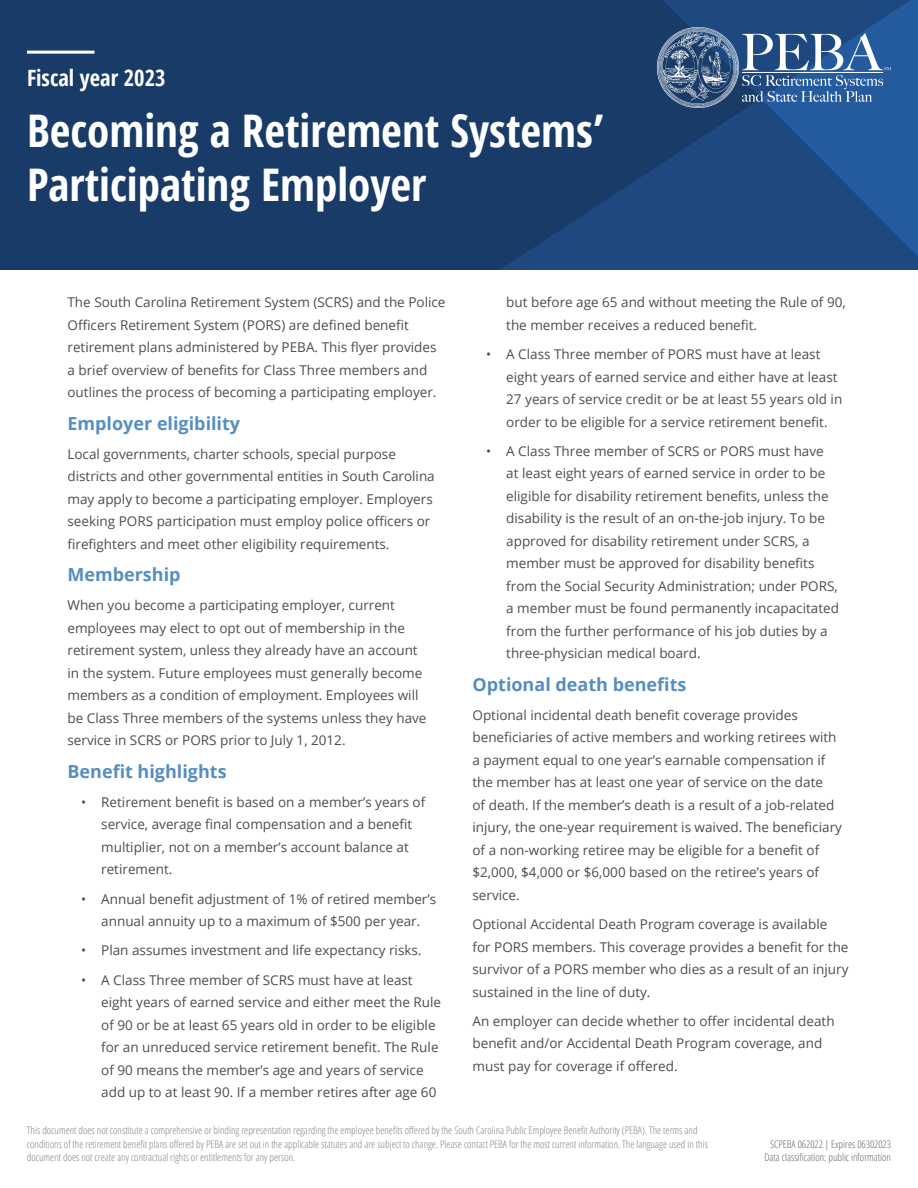
<style>
.page{position:relative;width:918px;height:1188px;background:#fff}
.page>*{position:absolute;margin:0;border:0;box-sizing:border-box;transform-origin:0 0}
.t1{font:700 condensed 45px/54px "Open Sans";color:#fff}
.t2{font:700 condensed 22.5px "Open Sans";color:#fff}
.t3{font:700 18px "Open Sans";color:#568ec1}
.t4{font:13.5px/22.5px "Open Sans";color:#4d4d4f}
.t5{font:300 condensed 10.5px/13.5px "Open Sans";color:#808285}
.t6{font:300 condensed 10.5px/13.5px "Open Sans";color:#636466;text-align:center}
</style>
<div class="page">
<div style="left:0;top:0;width:918px;height:270px;background:#183b67"></div>
<svg style="left:500px;top:172px;width:150px;height:98px"></svg>
<svg style="left:650px;top:0;width:268px;height:270px;background:#1e4c86"></svg>
<svg style="left:657px;top:27px;width:234px;height:81px;background:#4b6f9c"></svg>
<hr style="left:27px;top:51px;width:67px;height:3px;background:#fff">
<h2 class="t2" style="left:27px;top:62px;width:140px">Fiscal year 2023</h2>
<h1 class="t1" style="left:27px;top:102px;width:578px">Becoming a Retirement Systems’<br>Participating Employer</h1>
<p class="t4" style="left:68px;top:291px;width:380px">The South Carolina Retirement System (SCRS) and the Police Officers Retirement System (PORS) are defined benefit retirement plans administered by PEBA. This flyer provides a brief overview of benefits for Class Three members and outlines the process of becoming a participating employer.</p>
<h3 class="t3" style="left:68px;top:410px;width:174px">Employer eligibility</h3>
<p class="t4" style="left:68px;top:442px;width:369px">Local governments, charter schools, special purpose districts and other governmental entities in South Carolina may apply to become a participating employer. Employers seeking PORS participation must employ police officers or firefighters and meet other eligibility requirements.</p>
<h3 class="t3" style="left:68px;top:562px;width:115px">Membership</h3>
<p class="t4" style="left:68px;top:594px;width:361px">When you become a participating employer, current employees may elect to opt out of membership in the retirement system, unless they already have an account in the system. Future employees must generally become members as a condition of employment. Employees will be Class Three members of the systems unless they have service in SCRS or PORS prior to July 1, 2012.</p>
<h3 class="t3" style="left:68px;top:758px;width:161px">Benefit highlights</h3>
<p class="t4" style="left:101px;top:790px;width:326px;text-indent:-20px">• Retirement benefit is based on a member’s years of service, average final compensation and a benefit multiplier, not on a member’s account balance at retirement.</p>
<p class="t4" style="left:81px;top:887px;width:357px;text-align:center">• Annual benefit adjustment of 1% of retired member’s annual annuity up to a maximum of $500 per year.</p>
<p class="t4" style="left:81px;top:939px;width:342px">• Plan assumes investment and life expectancy risks.</p>
<p class="t4" style="left:101px;top:968px;width:341px;text-indent:-20px">• A Class Three member of SCRS must have at least eight years of earned service and either meet the Rule of 90 or be at least 65 years old in order to be eligible for an unreduced service retirement benefit. The Rule of 90 means the member’s age and years of service add up to at least 90. If a member retires after age 60</p>
<p class="t4" style="left:506px;top:291px;width:341px">but before age 65 and without meeting the Rule of 90, the member receives a reduced benefit.</p>
<p class="t4" style="left:506px;top:343px;width:338px;text-indent:-20px">• A Class Three member of PORS must have at least eight years of earned service and either have at least 27 years of service credit or be at least 55 years old in order to be eligible for a service retirement benefit.</p>
<p class="t4" style="left:506px;top:439px;width:334px;text-indent:-20px">• A Class Three member of SCRS or PORS must have at least eight years of earned service in order to be eligible for disability retirement benefits, unless the disability is the result of an on-the-job injury. To be approved for disability retirement under SCRS, a member must be approved for disability benefits from the Social Security Administration; under PORS, a member must be found permanently incapacitated from the further performance of his job duties by a three-physician medical board.</p>
<h3 class="t3" style="left:472px;top:671px;width:215px">Optional death benefits</h3>
<p class="t4" style="left:472px;top:703px;width:371px">Optional incidental death benefit coverage provides beneficiaries of active members and working retirees with a payment equal to one year’s earnable compensation if the member has at least one year of service on the date<br>of death. If the member’s death is a result of a job-related injury, the one-year requirement is waived. The beneficiary of a non-working retiree may be eligible for a benefit of $2,000, $4,000 or $6,000 based on the retiree’s years of service.</p>
<p class="t4" style="left:472px;top:913px;width:378px">Optional Accidental Death Program coverage is available for PORS members. This coverage provides a benefit for the survivor of a PORS member who dies as a result of an injury sustained in the line of duty.</p>
<p class="t4" style="left:472px;top:1009px;width:364px">An employer can decide whether to offer incidental death benefit and/or Accidental Death Program coverage, and must pay for coverage if offered.</p>
<p class="t5" style="left:27px;top:1123px;width:683px">This document does not constitute a comprehensive or binding representation regarding the employee benefits offered by the South Carolina Public Employee Benefit Authority (PEBA). The terms and conditions of the retirement benefit plans offered by PEBA are set out in the applicable statutes and are subject to change. Please contact PEBA for the most current information. The language used in this document does not create any contractual rights or entitlements for any person.</p>
<p class="t6" style="left:764px;top:1137px;width:128px">SCPEBA 062022 | Expires 06302023<br>Data classification: public information</p>
</div>
